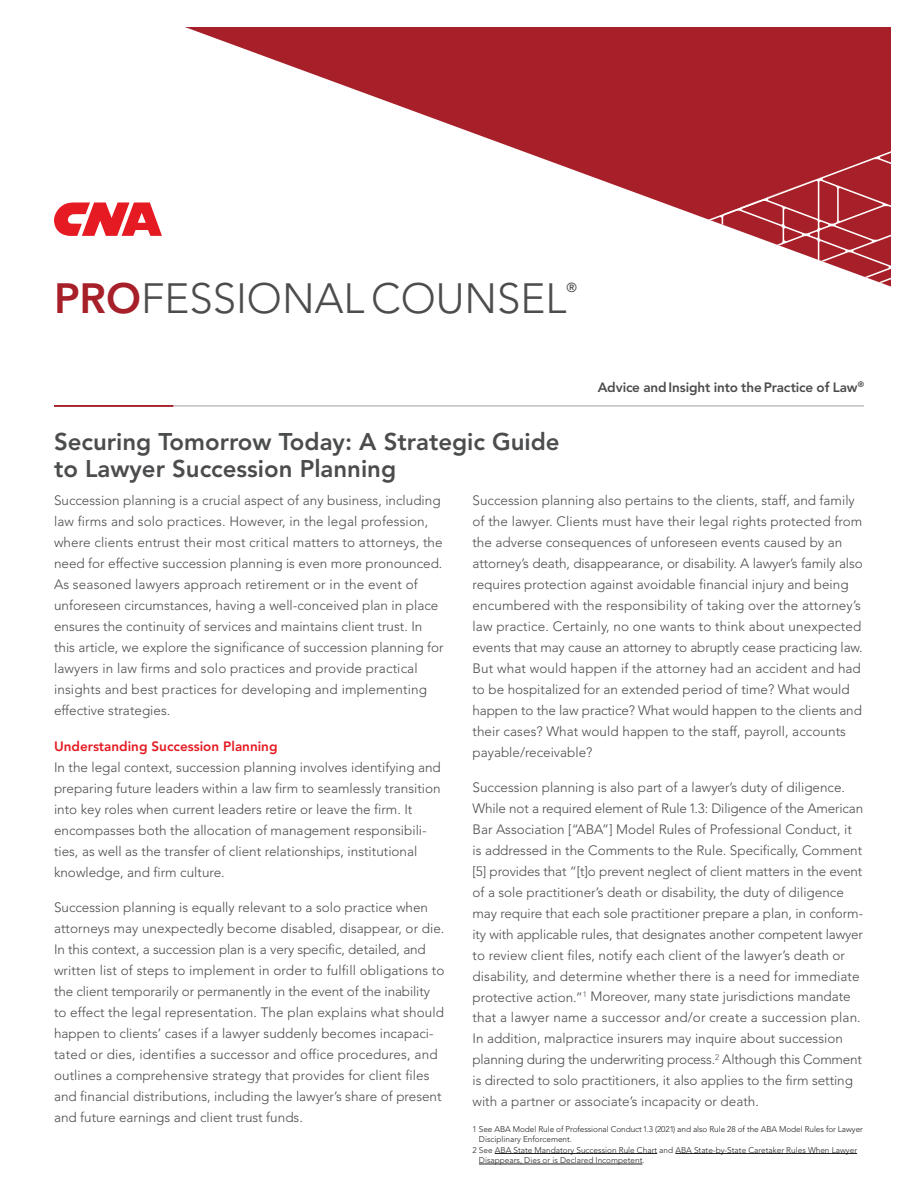
<style>
.page{position:relative;width:918px;height:1188px;background:#fff}
.page>*{position:absolute;margin:0;border:0;box-sizing:border-box;transform-origin:0 0}
.t1{font:300 42px "Avenir LT Std";color:#4b4c4d}
.t2{font:800 24px/27px "Avenir LT Std";color:#4b4c4d}
.t3{font:300 13.5px/21px "Avenir LT Std";color:#4b4c4d}
.t4{font:800 13.5px "Avenir LT Std";letter-spacing:-.01em;color:#4b4c4d}
.t5{font:800 13.5px "Avenir LT Std";color:#e51a23}
.t6{font:500 13.05px "Avenir LT Std";color:#4b4c4d}
.t7{font:300 8.25px "Avenir LT Std";color:#231f20}
.s1{font-weight:800;color:#a72029}
</style>
<div class="page">
<svg style="left:185px;top:27px;width:706px;height:96px;fill:#a72029"></svg>
<svg style="left:446px;top:93px;width:445px;height:194px"></svg>
<hr style="left:54px;top:406px;width:810px;height:1px;background:#a0a1a5">
<hr style="left:54px;top:405px;width:119px;height:2px;background:#a72029">
<svg style="left:54px;top:202px;width:108px;height:34px"></svg>
<hr style="left:495px;top:1153px;width:162px;height:1px;background:#231f20">
<hr style="left:675px;top:1153px;width:182px;height:1px;background:#231f20">
<hr style="left:479px;top:1164px;width:163px;height:1px;background:#231f20">
<h1 class="t1" style="left:54px;top:274px;width:514px"><span class="s1">PRO</span>FESSIONAL COUNSEL</h1>
<p class="t6" style="left:566px;top:280px;width:12px">®</p>
<p class="t4" style="left:598px;top:379px;width:268px">Advice and Insight into the Practice of Law<sup>®</sup></p>
<h2 class="t2" style="left:54px;top:428px;width:507px">Securing Tomorrow Today: A Strategic Guide to Lawyer Succession Planning</h2>
<p class="t3" style="left:54px;top:490px;width:391px">Succession planning is a crucial aspect of any business, including law firms and solo practices. However, in the legal profession, where clients entrust their most critical matters to attorneys, the need for effective succession planning is even more pronounced.<br>As seasoned lawyers approach retirement or in the event of unforeseen circumstances, having a well-conceived plan in place ensures the continuity of services and maintains client trust. In this article, we explore the significance of succession planning for lawyers in law firms and solo practices and provide practical insights and best practices for developing and implementing effective strategies.</p>
<p class="t5" style="left:54px;top:738px;width:225px">Understanding Succession Planning</p>
<p class="t3" style="left:54px;top:757px;width:388px">In the legal context, succession planning involves identifying and preparing future leaders within a law firm to seamlessly transition into key roles when current leaders retire or leave the firm. It encompasses both the allocation of management responsibili&shy;ties, as well as the transfer of client relationships, institutional knowledge, and firm culture.</p>
<p class="t3" style="left:54px;top:896px;width:392px">Succession planning is equally relevant to a solo practice when attorneys may unexpectedly become disabled, disappear, or die.<br>In this context, a succession plan is a very specific, detailed, and written list of steps to implement in order to fulfill obligations to the client temporarily or permanently in the event of the inability to effect the legal representation. The plan explains what should happen to clients’ cases if a lawyer suddenly becomes incapaci&shy;tated or dies, identifies a successor and office procedures, and outlines a comprehensive strategy that provides for client files and financial distributions, including the lawyer’s share of present and future earnings and client trust funds.</p>
<p class="t3" style="left:472px;top:490px;width:392px">Succession planning also pertains to the clients, staff, and family of the lawyer. Clients must have their legal rights protected from the adverse consequences of unforeseen events caused by an attorney’s death, disappearance, or disability. A lawyer’s family also requires protection against avoidable financial injury and being encumbered with the responsibility of taking over the attorney’s law practice. Certainly, no one wants to think about unexpected events that may cause an attorney to abruptly cease practicing law.<br>But what would happen if the attorney had an accident and had to be hospitalized for an extended period of time? What would happen to the law practice? What would happen to the clients and their cases? What would happen to the staff, payroll, accounts payable/receivable?</p>
<p class="t3" style="left:472px;top:777px;width:392px">Succession planning is also part of a lawyer’s duty of diligence.<br>While not a required element of Rule 1.3: Diligence of the American Bar Association [“ABA”] Model Rules of Professional Conduct, it is addressed in the Comments to the Rule. Specifically, Comment [5] provides that “[t]o prevent neglect of client matters in the event of a sole practitioner’s death or disability, the duty of diligence may require that each sole practitioner prepare a plan, in conform&shy;ity with applicable rules, that designates another competent lawyer to review client files, notify each client of the lawyer’s death or disability, and determine whether there is a need for immediate protective action.”<sup>1</sup> Moreover, many state jurisdictions mandate that a lawyer name a successor and/or create a succession plan.<br>In addition, malpractice insurers may inquire about succession planning during the underwriting process.<sup>2</sup> Although this Comment is directed to solo practitioners, it also applies to the firm setting with a partner or associate’s incapacity or death.</p>
<p class="t7" style="left:472px;top:1124px;width:392px">1 See ABA Model Rule of Professional Conduct 1.3 (2021) and also Rule 28 of the ABA Model Rules for Lawyer</p>
<p class="t7" style="left:479px;top:1134px;width:95px">Disciplinary Enforcement.</p>
<p class="t7" style="left:472px;top:1145px;width:386px">2 See ABA State Mandatory Succession Rule Chart and ABA State-by-State Caretaker Rules When Lawyer</p>
<p class="t7" style="left:479px;top:1155px;width:167px">Disappears, Dies or is Declared Incompetent.</p>
</div>
